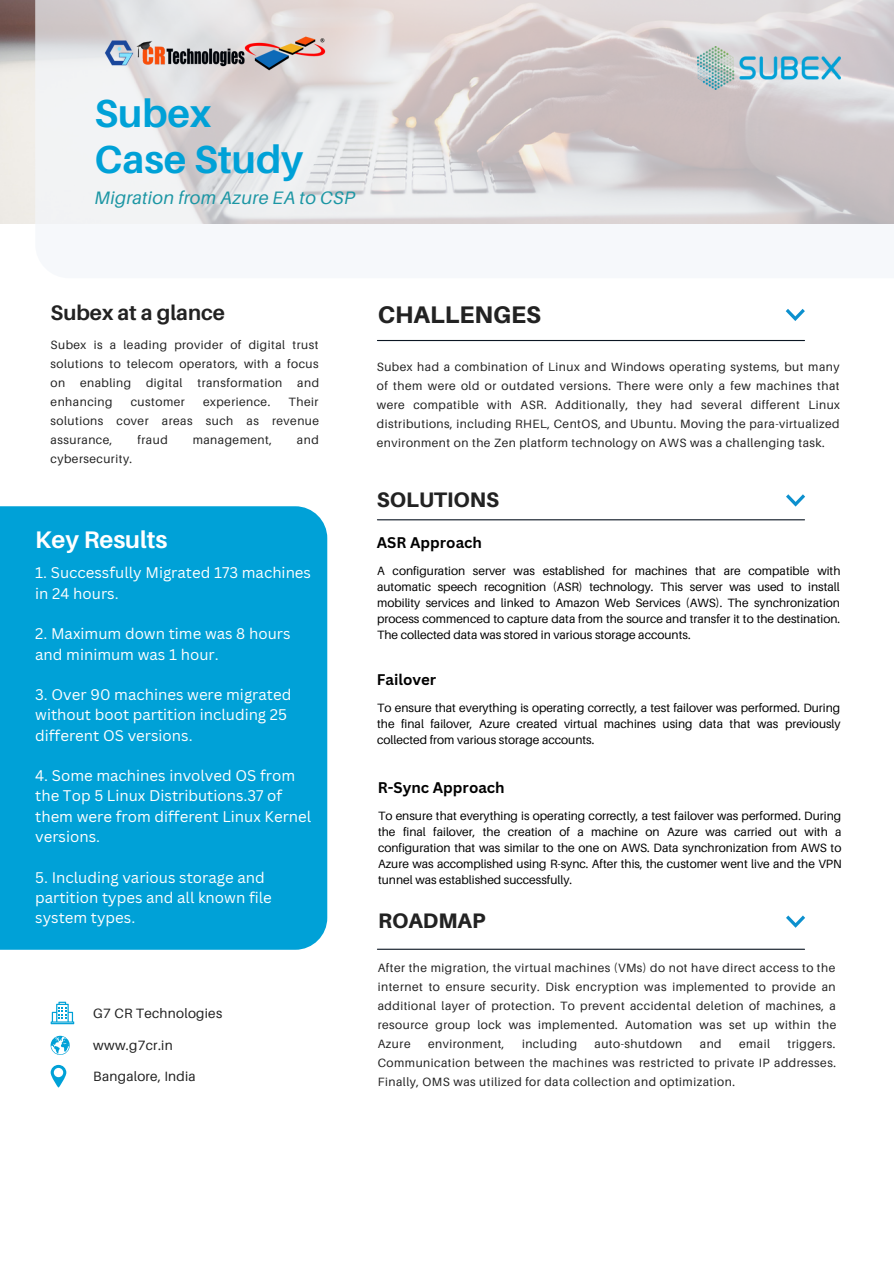
<style>
.page{position:relative;width:894px;height:1264px;background:#fff}
.page>*{position:absolute;margin:0;border:0;box-sizing:border-box;transform-origin:0 0}
.t1{font:700 39px/46.2px "Aileron";color:#00a1d7}
.t2{font:800 24px "Aileron";color:#222}
.t3{font:700 24px "Aileron";color:#fff}
.t4{font:800 21px "Aileron";color:#222}
.t5{font:700 21px "Aileron";color:#222}
.t6{font:italic 18px "Aileron";letter-spacing:.02em;color:#1c96a4}
.t7{font:15px/20.2px "Canva Sans";color:#fff}
.t8{font:700 15px "Canva Sans";color:#000}
.t9{font:13.5px "Aileron";letter-spacing:.02em;color:#222}
.t10{font:12px/19px "Aileron";letter-spacing:.04em;color:#222;text-align:justify}
.t11{font:12px/16px "Aileron";color:#000;text-align:justify}
</style>
<div class="page">
<div style="left:0;top:506px;width:327px;height:443px;background:#00a1d7"></div>
<img style="left:0;top:0;width:35px;height:223px">
<svg style="left:35px;top:0;width:858px;height:224px;background:#dcd7d8"></svg>
<hr style="left:377px;top:340px;width:427px;height:1px;background:#0b1623">
<hr style="left:377px;top:519px;width:427px;height:1px;background:#0b1623">
<hr style="left:377px;top:948px;width:427px;height:1px;background:#0b1623">
<svg style="left:785px;top:309px;width:19px;height:12px"></svg>
<svg style="left:786px;top:494px;width:19px;height:12px"></svg>
<svg style="left:786px;top:915px;width:19px;height:12px"></svg>
<img style="left:697px;top:46px;width:143px;height:43px">
<svg style="left:51px;top:1064px;width:15px;height:23px"></svg>
<svg style="left:51px;top:1001px;width:23px;height:23px"></svg>
<svg style="left:51px;top:1035px;width:19px;height:19px"></svg>
<img style="left:98px;top:35px;width:229px;height:37px">
<h1 class="t1" style="left:94px;top:89px;width:210px">Subex<br>Case Study</h1>
<h3 class="t6" style="left:94px;top:187px;width:262px">Migration from Azure EA to CSP</h3>
<h3 class="t5" style="left:51px;top:300px;width:176px">Subex at a glance</h3>
<p class="t10" style="left:51px;top:335px;width:270px">Subex is a leading provider of digital trust solutions to telecom operators, with a focus on enabling digital transformation and enhancing</p>
<p class="t10" style="left:51px;top:392px;width:270px;text-indent:238px">Their solutions cover areas such as revenue assurance,</p>
<p class="t10" style="left:131px;top:392px;width:55px">customer</p>
<p class="t10" style="left:203px;top:392px;width:69px">experience.</p>
<p class="t10" style="left:137px;top:430px;width:32px">fraud</p>
<p class="t10" style="left:193px;top:430px;width:81px">management,</p>
<p class="t10" style="left:297px;top:430px;width:23px">and</p>
<p class="t10" style="left:51px;top:449px;width:83px">cybersecurity.</p>
<h2 class="t3" style="left:35px;top:525px;width:134px">Key Results</h2>
<p class="t7" style="left:35px;top:562px;width:277px">1. Successfully Migrated 173 machines in 24 hours.</p>
<p class="t7" style="left:35px;top:623px;width:257px">2. Maximum down time was 8 hours and minimum was 1 hour.</p>
<p class="t7" style="left:35px;top:684px;width:257px">3. Over 90 machines were migrated without boot partition including 25 different OS versions.</p>
<p class="t7" style="left:35px;top:765px;width:277px">4. Some machines involved OS from the Top 5 Linux Distributions.37 of them were from different Linux Kernel versions.</p>
<p class="t7" style="left:35px;top:866px;width:238px">5. Including various storage and partition types and all known file system types.</p>
<p class="t9" style="left:93px;top:1004px;width:130px">G7 CR Technologies</p>
<p class="t9" style="left:93px;top:1036px;width:81px">www.g7cr.in</p>
<p class="t9" style="left:93px;top:1067px;width:104px">Bangalore, India</p>
<h2 class="t2" style="left:377px;top:300px;width:165px">CHALLENGES</h2>
<p class="t10" style="left:377px;top:357px;width:464px">Subex had a combination of Linux and Windows operating systems, but many of them were old or outdated versions. There were only a few machines that were compatible with ASR. Additionally, they had several different Linux distributions, including RHEL, CentOS, and Ubuntu. Moving the para-virtualized environment on the Zen platform technology on AWS was a challenging task.</p>
<h3 class="t4" style="left:377px;top:486px;width:124px">SOLUTIONS</h3>
<p class="t8" style="left:377px;top:532px;width:107px">ASR Approach</p>
<p class="t11" style="left:377px;top:562px;width:464px">A configuration server was established for machines that are compatible with automatic speech recognition (ASR) technology. This server was used to install mobility services and linked to Amazon Web Services (AWS). The synchronization process commenced to capture data from the source and transfer it to the destination.<br>The collected data was stored in various storage accounts.</p>
<p class="t8" style="left:377px;top:669px;width:61px">Failover</p>
<p class="t11" style="left:377px;top:699px;width:465px">To ensure that everything is operating correctly, a test failover was performed. During the final failover, Azure created virtual machines using data that was previously collected from various storage accounts.</p>
<p class="t8" style="left:377px;top:777px;width:128px">R-Sync Approach</p>
<p class="t11" style="left:378px;top:807px;width:465px">To ensure that everything is operating correctly, a test failover was performed. During the final failover, the creation of a machine on Azure was carried out with a configuration that was similar to the one on AWS. Data synchronization from AWS to Azure was accomplished using R-sync. After this, the customer went live and the VPN tunnel was established successfully.</p>
<h3 class="t4" style="left:378px;top:907px;width:109px">ROADMAP</h3>
<p class="t10" style="left:377px;top:957px;width:460px">After the migration, the virtual machines (VMs) do not have direct access to the internet to ensure security. Disk encryption was implemented to provide an additional layer of protection. To prevent accidental deletion of machines, a resource group lock was implemented. Automation was set up within the Azure</p>
<p class="t10" style="left:428px;top:1033px;width:78px">environment,</p>
<p class="t10" style="left:522px;top:1033px;width:57px">including</p>
<p class="t10" style="left:594px;top:1033px;width:89px">auto-shutdown</p>
<p class="t10" style="left:699px;top:1033px;width:23px">and</p>
<p class="t10" style="left:738px;top:1033px;width:32px">email</p>
<p class="t10" style="left:377px;top:1033px;width:459px;text-indent:409px">triggers.<br>Communication between the machines was restricted to private IP addresses.<br>Finally, OMS was utilized for data collection and optimization.</p>
</div>
